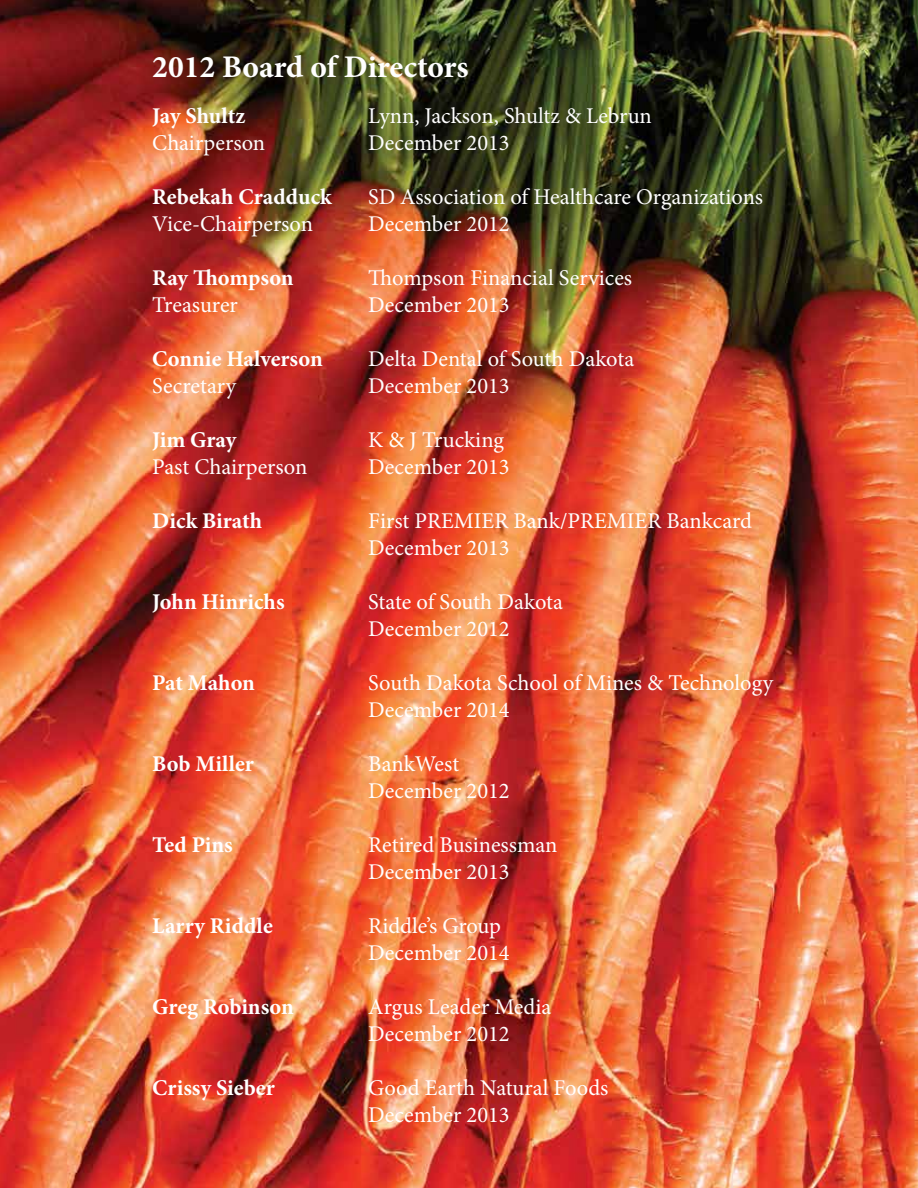
<style>
.page{position:relative;width:918px;height:1188px;background:#fff}
.page>*{position:absolute;margin:0;border:0;box-sizing:border-box;transform-origin:0 0}
.t1{font:700 31.5px "Minion Pro";color:#fff}
.t2{font:22.5px/27px "Minion Pro";color:#fff}
.t3{font:700 22.5px "Minion Pro";color:#fff}
</style>
<div class="page">
<img style="left:0;top:0;width:918px;height:1188px">
<h1 class="t1" style="left:152px;top:45px;width:318px">2012 Board of Directors</h1>
<p class="t3" style="left:152px;top:100px;width:95px">Jay Shultz</p>
<p class="t2" style="left:368px;top:103px;width:285px">Lynn, Jackson, Shultz &amp; Lebrun</p>
<p class="t2" style="left:152px;top:130px;width:115px">Chairperson</p>
<p class="t2" style="left:368px;top:130px;width:143px">December 2013</p>
<p class="t3" style="left:152px;top:181px;width:181px">Rebekah Cradduck</p>
<p class="t2" style="left:368px;top:184px;width:396px">SD Association of Healthcare Organizations</p>
<p class="t2" style="left:152px;top:211px;width:162px">Vice-Chairperson</p>
<p class="t2" style="left:368px;top:211px;width:143px">December 2012</p>
<p class="t3" style="left:152px;top:262px;width:143px">Ray Thompson</p>
<p class="t2" style="left:368px;top:265px;width:265px">Thompson Financial Services</p>
<p class="t2" style="left:152px;top:292px;width:87px">Treasurer</p>
<p class="t2" style="left:368px;top:292px;width:143px">December 2013</p>
<p class="t3" style="left:152px;top:343px;width:172px">Connie Halverson</p>
<p class="t2" style="left:368px;top:346px;width:268px">Delta Dental of South Dakota</p>
<p class="t2" style="left:152px;top:373px;width:85px">Secretary</p>
<p class="t2" style="left:368px;top:373px;width:143px">December 2013</p>
<p class="t3" style="left:152px;top:424px;width:86px">Jim Gray</p>
<p class="t2" style="left:368px;top:427px;width:137px">K &amp; J Trucking</p>
<p class="t2" style="left:152px;top:454px;width:157px">Past Chairperson</p>
<p class="t2" style="left:368px;top:454px;width:143px">December 2013</p>
<p class="t3" style="left:152px;top:505px;width:111px">Dick Birath</p>
<p class="t2" style="left:368px;top:508px;width:385px">First PREMIER Bank/PREMIER Bankcard<br>December 2013</p>
<p class="t3" style="left:152px;top:586px;width:134px">John Hinrichs</p>
<p class="t2" style="left:368px;top:589px;width:196px">State of South Dakota<br>December 2012</p>
<p class="t3" style="left:152px;top:667px;width:104px">Pat Mahon</p>
<p class="t2" style="left:368px;top:670px;width:406px">South Dakota School of Mines &amp; Technology<br>December 2014</p>
<p class="t3" style="left:152px;top:748px;width:103px">Bob Miller</p>
<p class="t2" style="left:368px;top:751px;width:143px">BankWest<br>December 2012</p>
<p class="t3" style="left:152px;top:829px;width:82px">Ted Pins</p>
<p class="t2" style="left:368px;top:832px;width:191px">Retired Businessman<br>December 2013</p>
<p class="t3" style="left:152px;top:910px;width:122px">Larry Riddle</p>
<p class="t2" style="left:368px;top:913px;width:143px">Riddle’s Group<br>December 2014</p>
<p class="t3" style="left:152px;top:991px;width:143px">Greg Robinson</p>
<p class="t2" style="left:368px;top:994px;width:185px">Argus Leader Media<br>December 2012</p>
<p class="t3" style="left:152px;top:1072px;width:124px">Crissy Sieber</p>
<p class="t2" style="left:368px;top:1075px;width:242px">Good Earth Natural Foods<br>December 2013</p>
</div>
